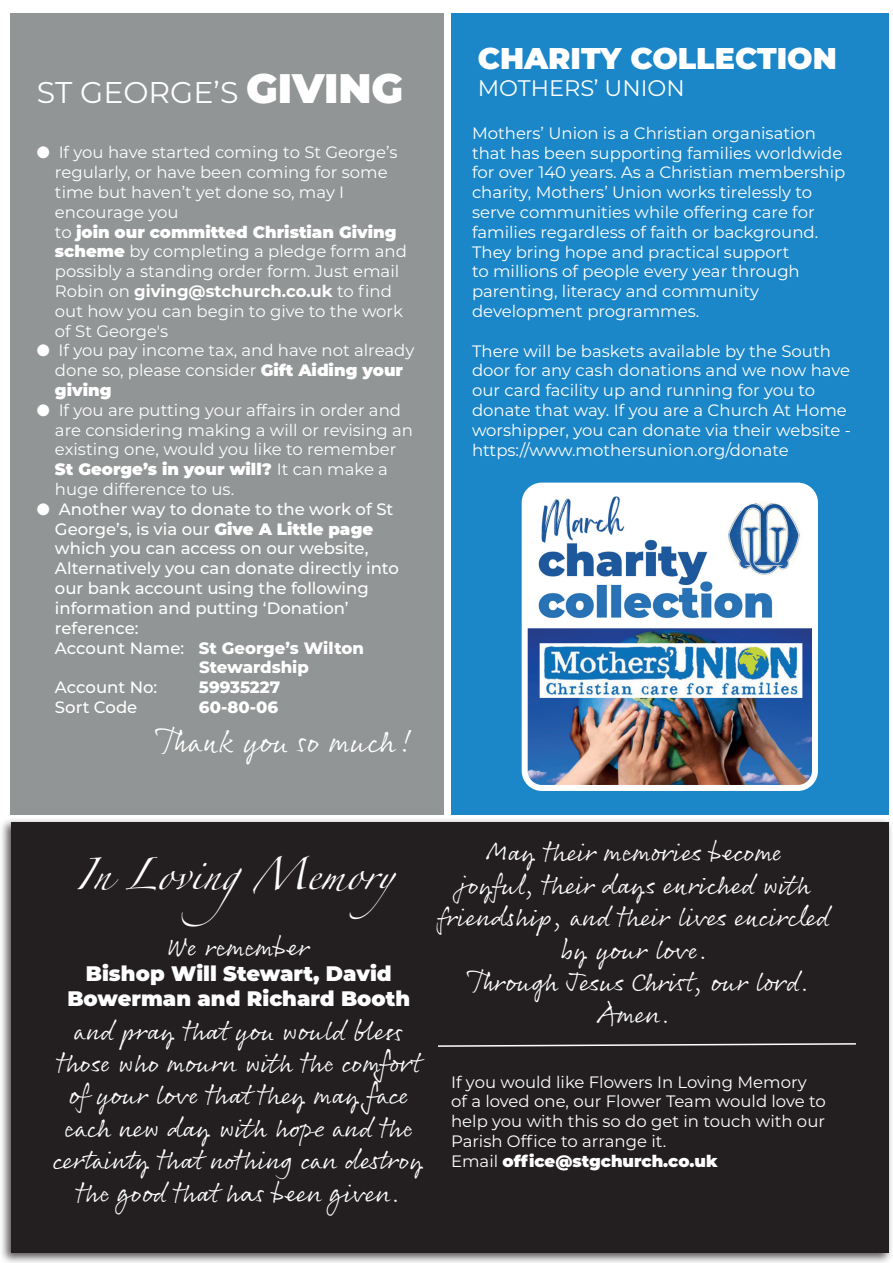
<style>
.page{position:relative;width:893px;height:1263px;background:#fff}
.page>*{position:absolute;margin:0;border:0;box-sizing:border-box;transform-origin:0 0}
.t1{font:31.5px "Rollerscript Smooth";color:#fff}
.t2{font:900 30px "Montserrat";color:#fff}
.t3{font:30px "Montserrat";color:#fff}
.t4{font:28.5px "Zapfino";color:#fff}
.t5{font:27px/32.4px "Rollerscript Smooth";color:#fff;text-align:center}
.t6{font:22.5px "Montserrat";color:#fff}
.t7{font:900 21px/25.5px "Montserrat";color:#fff;text-align:center}
.t8{font:16.5px/19.8px "Montserrat";color:#fff}
.t9{font:500 16.5px "Montserrat";color:#fff}
.t10{font:800 16.5px "Montserrat";color:#fff}
.s1{font-weight:900;font-size:41.25px}
.s2{font-weight:900}
.s3{font-weight:700}
.s4{font-weight:500}
</style>
<div class="page">
<div style="left:0;top:817px;width:893px;height:446px;background:#231f20;opacity:.75"></div>
<div style="left:11px;top:822px;width:878px;height:431px;background:#231f20"></div>
<div style="left:451px;top:13px;width:438px;height:801px;background:#1c87c8"></div>
<img style="left:529px;top:490px;width:282px;height:294px">
<div style="left:522px;top:483px;width:296px;height:308px;border:6px solid #fff;border-radius:17px"></div>
<div style="left:11px;top:13px;width:433px;height:801px;background:#929595"></div>
<svg style="left:438px;top:1043px;width:418px;height:4px"></svg>
<h2 class="t2" style="left:478px;top:36px;width:361px">CHARITY COLLECTION</h2>
<h2 class="t3" style="left:37px;top:72px;width:368px">ST GEORGE’S <span class="s1">GIVING</span></h2>
<h3 class="t6" style="left:478px;top:72px;width:209px">MOTHERS’ UNION</h3>
<p class="t8" style="left:55px;top:142px;width:353px;text-indent:-18px">● If you have started coming to St George’s regularly, or have been coming for some time but haven’t yet done so, may I encourage you<br>to <span class="s2">join our committed Christian Giving scheme</span> by completing a pledge form and possibly a standing order form. Just email Robin on <span class="s3">giving@stchurch.co.uk</span> to find out how you can begin to give to the work of St George's</p>
<p class="t8" style="left:55px;top:340px;width:361px;text-indent:-18px">● If you pay income tax, and have not already done so, please consider <span class="s2">Gift Aiding your giving</span></p>
<p class="t8" style="left:55px;top:399px;width:360px;text-indent:-18px">● If you are putting your affairs in order and are considering making a will or revising an existing one, would you like to remember <span class="s2">St George’s in your will?</span> It can make a huge difference to us.</p>
<p class="t9" style="left:37px;top:497px;width:358px">● Another way to donate to the work of St</p>
<p class="t9" style="left:55px;top:517px;width:320px">George’s, is via our <span class="s2">Give A Little page</span></p>
<p class="t9" style="left:55px;top:537px;width:315px">which you can access on our website,</p>
<p class="t9" style="left:55px;top:557px;width:345px">Alternatively you can donate directly into</p>
<p class="t9" style="left:55px;top:577px;width:315px">our bank account using the following</p>
<p class="t9" style="left:55px;top:596px;width:295px">information and putting ‘Donation’</p>
<p class="t9" style="left:55px;top:616px;width:85px">reference:</p>
<p class="t10" style="left:55px;top:635px;width:311px"><span class="s4">Account Name:</span> St George’s Wilton</p>
<p class="t10" style="left:199px;top:655px;width:111px">Stewardship</p>
<p class="t9" style="left:55px;top:676px;width:104px">Account No:</p>
<p class="t10" style="left:199px;top:675px;width:83px">59935227</p>
<p class="t9" style="left:55px;top:695px;width:84px">Sort Code</p>
<p class="t10" style="left:199px;top:695px;width:81px">60-80-06</p>
<h1 class="t1" style="left:155px;top:721px;width:261px">Thank you so much!</h1>
<p class="t8" style="left:472px;top:122px;width:375px">Mothers’ Union is a Christian organisation that has been supporting families worldwide for over 140 years. As a Christian membership charity, Mothers’ Union works tirelessly to serve communities while offering care for families regardless of faith or background.<br>They bring hope and practical support<br>to millions of people every year through parenting, literacy and community development programmes.</p>
<p class="t8" style="left:472px;top:340px;width:381px">There will be baskets available by the South door for any cash donations and we now have our card facility up and running for you to donate that way. If you are a Church At Home worshipper, you can donate via their website - https://www.mothersunion.org/donate</p>
<h3 class="t4" style="left:75px;top:862px;width:350px">In LovingMemory</h3>
<h3 class="t5" style="left:168px;top:930px;width:143px">We remember</h3>
<p class="t7" style="left:67px;top:959px;width:344px">Bishop Will Stewart, David<br>Bowerman and Richard Booth</p>
<h3 class="t5" style="left:53px;top:1013px;width:373px">and pray that you would bless those who mourn with the comfort of your love that they may face each new day with hope and the certainty that nothing can destroy the good that has been given.</h3>
<h3 class="t5" style="left:439px;top:835px;width:392px">May their memories become<br>joyful, their days enriched with friendship, and their lives encircled by your love.<br>Through Jesus Christ, our lord.<br>Amen.</h3>
<p class="t8" style="left:451px;top:1071px;width:376px">If you would like Flowers In Loving Memory of a loved one, our Flower Team would love to help you with this so do get in touch with our Parish Office to arrange it.<br>Email <span class="s2">office@stgchurch.co.uk</span></p>
</div>
